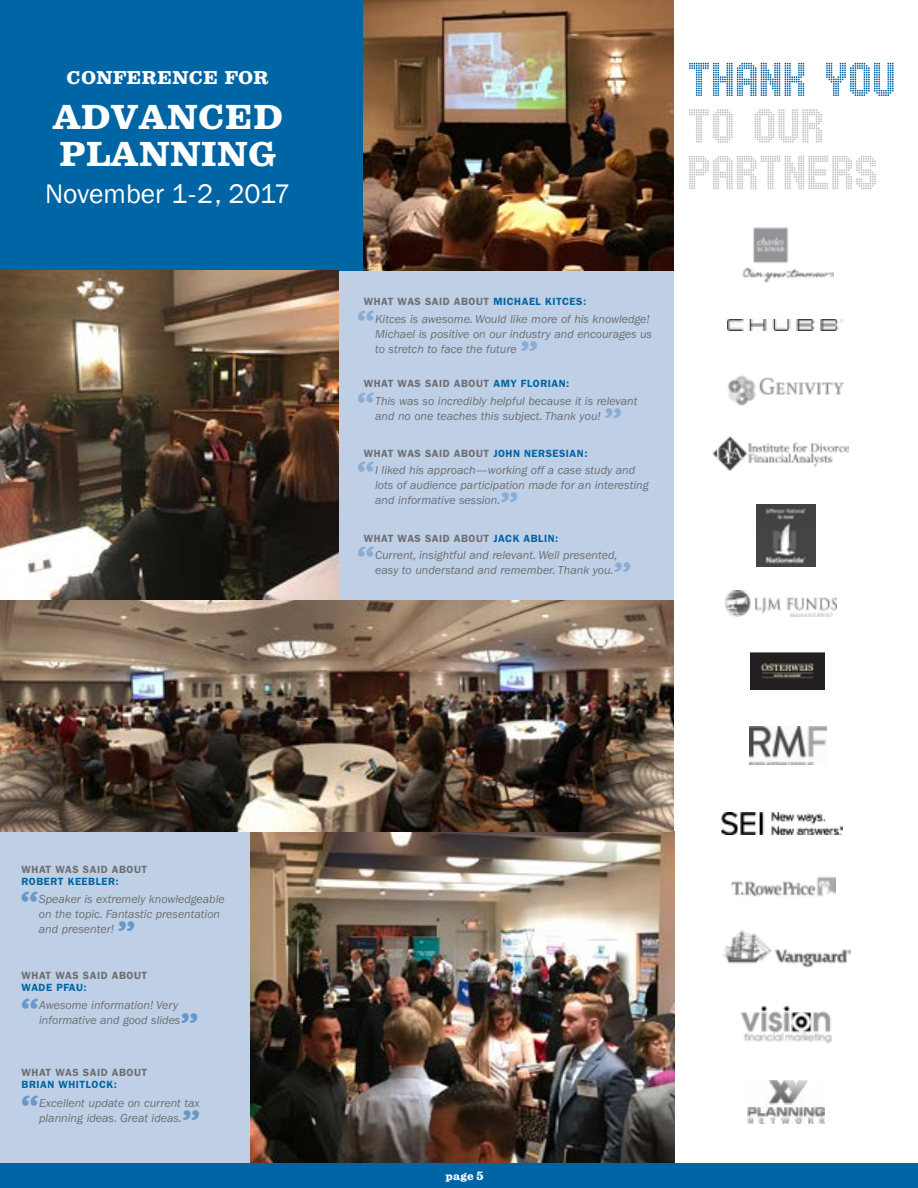
<style>
.page{position:relative;width:918px;height:1188px;background:#fff}
.page>*{position:absolute;margin:0;border:0;box-sizing:border-box;transform-origin:0 0}
.t1{font:55.5px/46.5px "UNDA Circle";letter-spacing:.015em;color:#c0c2c4}
.t2{font:55.5px "UNDA Circle";letter-spacing:.015em;color:#0065a4}
.t3{font:700 30px "Belizio";color:#8badd3}
.t4{font:700 30px "Belizio";color:#6998c7}
.t5{font:700 29.7px/37px "Belizio";color:#fff}
.t6{font:27.6px "Franklin Gothic";color:#fff}
.t7{font:700 15.9px "Belizio";color:#fff}
.t8{font:italic 12px/15px "Franklin Gothic";color:#6d6e71}
.t9{font:600 10.5px "Franklin Gothic";letter-spacing:.05em;color:#6d6e71}
.t10{font:600 10.5px "Franklin Gothic";letter-spacing:.05em;color:#0065a4}
.t11{font:700 10.5px "Belizio";color:#fff}
.s1{color:#0065a4}
</style>
<div class="page">
<div style="left:0;top:832px;width:250px;height:331px;background:#bfcfe6"></div>
<img style="left:251px;top:832px;width:424px;height:331px">
<div style="left:0;top:1163px;width:918px;height:25px;background:#0065a4"></div>
<div style="left:335px;top:271px;width:339px;height:331px;background:#bfcfe6"></div>
<div style="left:0;top:0;width:364px;height:271px;background:#0065a4"></div>
<img style="left:0;top:271px;width:339px;height:329px">
<img style="left:364px;top:0;width:310px;height:271px">
<img style="left:726px;top:591px;width:110px;height:25px">
<img style="left:742px;top:227px;width:92px;height:56px">
<img style="left:750px;top:726px;width:76px;height:38px">
<img style="left:728px;top:319px;width:114px;height:12px">
<img style="left:757px;top:504px;width:59px;height:62px">
<img style="left:712px;top:436px;width:137px;height:35px">
<img style="left:750px;top:652px;width:74px;height:38px">
<img style="left:731px;top:876px;width:105px;height:21px">
<img style="left:740px;top:1005px;width:92px;height:39px">
<img style="left:723px;top:930px;width:127px;height:38px">
<img style="left:721px;top:812px;width:122px;height:22px">
<img style="left:747px;top:1080px;width:78px;height:44px">
<img style="left:728px;top:375px;width:116px;height:31px">
<img style="left:0;top:600px;width:674px;height:232px">
<h3 class="t7" style="left:67px;top:66px;width:204px">CONFERENCE FOR</h3>
<h3 class="t5" style="left:52px;top:98px;width:232px">ADVANCED<br>PLANNING</h3>
<h3 class="t6" style="left:45px;top:177px;width:247px">November 1-2, 2017</h3>
<h1 class="t2" style="left:687px;top:53px;width:209px">THANK YOU</h1>
<h1 class="t1" style="left:687px;top:102px;width:192px">TO OUR<br>PARTNERS</h1>
<p class="t9" style="left:364px;top:295px;width:224px">WHAT WAS SAID ABOUT <span class="s1">MICHAEL KITCES:</span></p>
<h2 class="t3" style="left:357px;top:302px;width:20px">“</h2>
<p class="t8" style="left:375px;top:311px;width:278px">Kitces is awesome. Would like more of his knowledge!<br>Michael is positive on our industry and encourages us to stretch to face the future</p>
<h2 class="t3" style="left:520px;top:333px;width:20px">”</h2>
<p class="t9" style="left:364px;top:377px;width:207px">WHAT WAS SAID ABOUT <span class="s1">AMY FLORIAN:</span></p>
<h2 class="t3" style="left:357px;top:384px;width:20px">“</h2>
<p class="t8" style="left:375px;top:394px;width:264px">This was so incredibly helpful because it is relevant and no one teaches this subject. Thank you!</p>
<h2 class="t3" style="left:604px;top:401px;width:20px">”</h2>
<p class="t9" style="left:364px;top:447px;width:225px">WHAT WAS SAID ABOUT <span class="s1">JOHN NERSESIAN:</span></p>
<h2 class="t3" style="left:357px;top:453px;width:20px">“</h2>
<p class="t8" style="left:375px;top:462px;width:275px">I liked his approach—working off a case study and lots of audience participation made for an interesting and informative session.</p>
<h2 class="t3" style="left:500px;top:484px;width:20px">”</h2>
<p class="t9" style="left:364px;top:532px;width:196px">WHAT WAS SAID ABOUT <span class="s1">JACK ABLIN:</span></p>
<h2 class="t3" style="left:357px;top:538px;width:20px">“</h2>
<p class="t8" style="left:375px;top:547px;width:244px">Current, insightful and relevant. Well presented, easy to understand and remember. Thank you.</p>
<h2 class="t3" style="left:614px;top:554px;width:20px">”</h2>
<p class="t9" style="left:22px;top:864px;width:127px">WHAT WAS SAID ABOUT</p>
<p class="t10" style="left:22px;top:876px;width:99px">ROBERT KEEBLER:</p>
<h2 class="t4" style="left:20px;top:883px;width:20px">“</h2>
<p class="t8" style="left:39px;top:892px;width:187px">Speaker is extremely knowledgeable on the topic. Fantastic presentation and presenter!</p>
<h2 class="t4" style="left:117px;top:913px;width:20px">”</h2>
<p class="t9" style="left:22px;top:969px;width:127px">WHAT WAS SAID ABOUT</p>
<p class="t10" style="left:22px;top:981px;width:67px">WADE PFAU:</p>
<h2 class="t4" style="left:21px;top:990px;width:20px">“</h2>
<p class="t8" style="left:39px;top:998px;width:143px">Awesome information! Very informative and good slides</p>
<h2 class="t4" style="left:180px;top:1005px;width:20px">”</h2>
<p class="t9" style="left:22px;top:1066px;width:127px">WHAT WAS SAID ABOUT</p>
<p class="t10" style="left:22px;top:1078px;width:97px">BRIAN WHITLOCK:</p>
<h2 class="t4" style="left:21px;top:1087px;width:20px">“</h2>
<p class="t8" style="left:39px;top:1095px;width:162px">Excellent update on current tax planning ideas. Great ideas.</p>
<h2 class="t4" style="left:182px;top:1102px;width:20px">”</h2>
<p class="t11" style="left:446px;top:1168px;width:40px">page 5</p>
</div>
